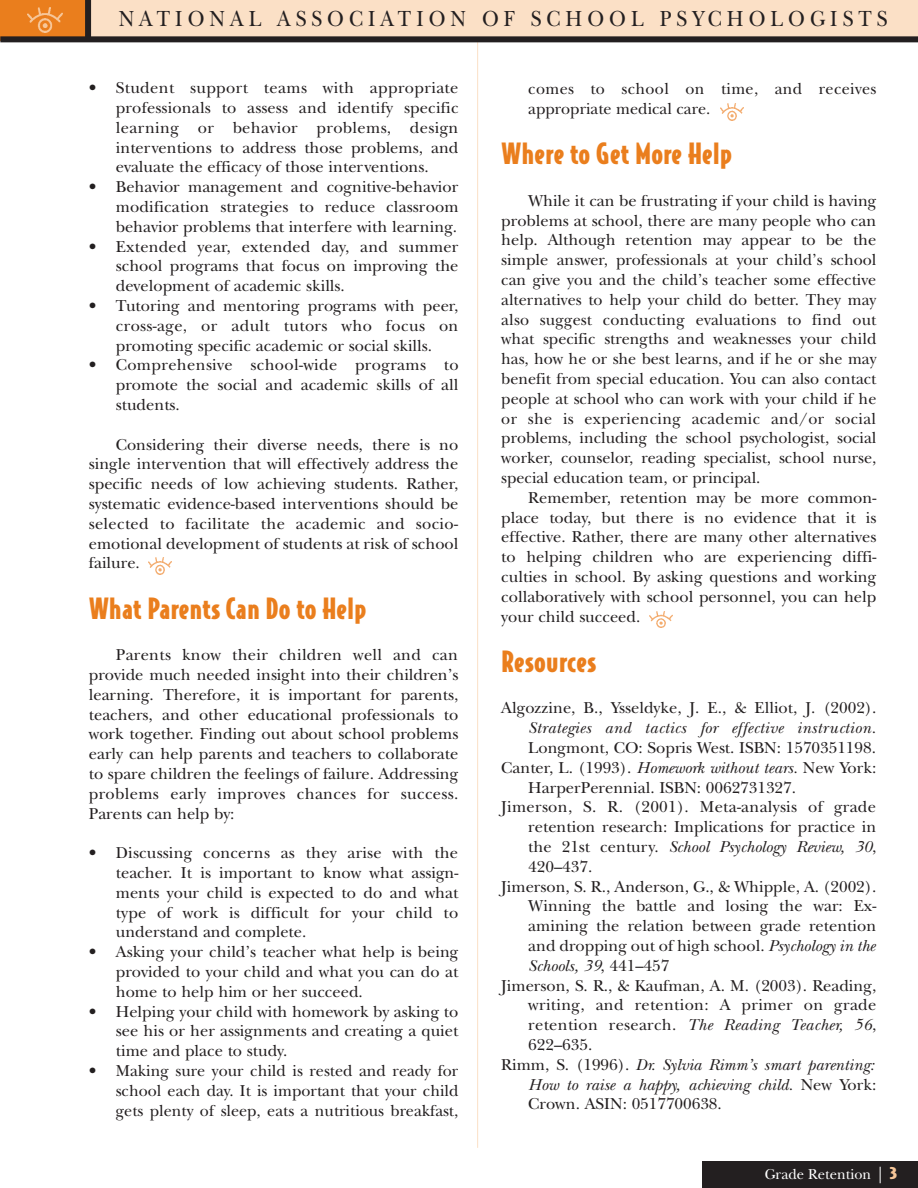
<style>
.page{position:relative;width:918px;height:1188px;background:#fff}
.page>*{position:absolute;margin:0;border:0;box-sizing:border-box;transform-origin:0 0}
.t1{font:900 27px "OPTI Jake";color:#ea7e1d}
.t2{font:22.8px "New Baskerville";letter-spacing:.245em;color:#231f20;scale:.9 1}
.t3{font:16.5px/19.8px "New Baskerville";color:#231f20;text-align:justify}
.t4{font:italic 16.5px "New Baskerville";color:#231f20}
.t5{font:16.5px/19.8px "New Baskerville";letter-spacing:.02em;color:#231f20}
.t6{font:italic 16.5px "New Baskerville";letter-spacing:.02em;color:#231f20}
.t7{font:15px "New Baskerville";color:#fff}
.s1{font-style:italic}
.s2{font-style:normal}
.s3{font-family:"OPTI Jake";font-weight:900;color:#f7c698}
</style>
<div class="page">
<hr style="left:477px;top:41px;width:1px;height:1107px;background:#fbe0c6">
<img style="left:149px;top:558px;width:23px;height:16px">
<img style="left:721px;top:104px;width:23px;height:16px">
<div style="left:702px;top:1161px;width:216px;height:27px;background:#231f20"></div>
<svg style="left:880px;top:1167px;width:1px;height:16px"></svg>
<div style="left:88px;top:0;width:830px;height:41px;background:#fbe0c6"></div>
<div style="left:0;top:0;width:88px;height:41px;background:#ea7e1d"></div>
<img style="left:27px;top:8px;width:35px;height:24px">
<div style="left:85px;top:0;width:6px;height:41px;background:#231f20"></div>
<div style="left:0;top:36px;width:918px;height:6px;background:#231f20"></div>
<img style="left:650px;top:611px;width:23px;height:16px">
<h2 class="t2" style="left:119px;top:5px;width:856px">NATIONAL ASSOCIATION OF SCHOOL PSYCHOLOGISTS</h2>
<p class="t3" style="left:116px;top:78px;width:344px;text-indent:-27px">• Student support teams with appropriate professionals to assess and identify specific learning or behavior problems, design interventions to address those problems, and evaluate the efficacy of those interventions.</p>
<p class="t3" style="left:116px;top:177px;width:344px;text-indent:-27px">• Behavior management and cognitive-behavior modification strategies to reduce classroom behavior problems that interfere with learning.</p>
<p class="t3" style="left:116px;top:236px;width:344px;text-indent:-27px">• Extended year, extended day, and summer school programs that focus on improving the development of academic skills.</p>
<p class="t3" style="left:116px;top:295px;width:344px;text-indent:-27px">• Tutoring and mentoring programs with peer, cross-age, or adult tutors who focus on promoting specific academic or social skills.</p>
<p class="t3" style="left:116px;top:355px;width:344px;text-indent:-27px">• Comprehensive school-wide programs to promote the social and academic skills of all students.</p>
<p class="t3" style="left:89px;top:434px;width:371px;text-indent:27px">Considering their diverse needs, there is no single intervention that will effectively address the specific needs of low achieving students. Rather, systematic evidence-based interventions should be selected to facilitate the academic and socio&shy;emotional development of students at risk of school failure.</p>
<h1 class="t1" style="left:89px;top:594px;width:279px">What Parents Can Do to Help</h1>
<p class="t3" style="left:89px;top:645px;width:371px;text-indent:27px">Parents know their children well and can provide much needed insight into their children’s learning. Therefore, it is important for parents, teachers, and other educational professionals to work together. Finding out about school problems early can help parents and teachers to collaborate to spare children the feelings of failure. Addressing problems early improves chances for success.<br>Parents can help by:</p>
<p class="t3" style="left:116px;top:843px;width:344px;text-indent:-27px">• Discussing concerns as they arise with the teacher. It is important to know what assign&shy;ments your child is expected to do and what type of work is difficult for your child to understand and complete.</p>
<p class="t3" style="left:116px;top:942px;width:344px;text-indent:-27px">• Asking your child’s teacher what help is being provided to your child and what you can do at home to help him or her succeed.</p>
<p class="t3" style="left:116px;top:1001px;width:344px;text-indent:-27px">• Helping your child with homework by asking to see his or her assignments and creating a quiet time and place to study.</p>
<p class="t3" style="left:116px;top:1060px;width:344px;text-indent:-27px">• Making sure your child is rested and ready for school each day. It is important that your child gets plenty of sleep, eats a nutritious breakfast,</p>
<p class="t5" style="left:528px;top:79px;width:350px">comes to school on time, and receives appropriate medical care.</p>
<h1 class="t1" style="left:501px;top:139px;width:232px">Where to Get More Help</h1>
<p class="t3" style="left:501px;top:190px;width:377px;text-indent:27px">While it can be frustrating if your child is having problems at school, there are many people who can help. Although retention may appear to be the simple answer, professionals at your child’s school can give you and the child’s teacher some effective alternatives to help your child do better. They may also suggest conducting evaluations to find out what specific strengths and weaknesses your child has, how he or she best learns, and if he or she may benefit from special education. You can also contact people at school who can work with your child if he or she is experiencing academic and/or social problems, including the school psychologist, social worker, counselor, reading specialist, school nurse, special education team, or principal.</p>
<p class="t3" style="left:501px;top:487px;width:377px;text-indent:27px">Remember, retention may be more common&shy;place today, but there is no evidence that it is effective. Rather, there are many other alternatives to helping children who are experiencing diffi&shy;culties in school. By asking questions and working collaboratively with school personnel, you can help your child succeed.</p>
<h1 class="t1" style="left:501px;top:647px;width:96px">Resources</h1>
<p class="t3" style="left:501px;top:698px;width:377px">Algozzine, B., Ysseldyke, J. E., &amp; Elliot, J. (2002).</p>
<p class="t6" style="left:528px;top:718px;width:349px">Strategies and tactics for effective instruction.</p>
<p class="t3" style="left:528px;top:737px;width:349px">Longmont, CO: Sopris West. ISBN: 1570351198.</p>
<p class="t3" style="left:501px;top:757px;width:377px">Canter, L. (1993). <span class="s1">Homework without tears.</span> New York:</p>
<p class="t3" style="left:528px;top:777px;width:269px">HarperPerennial. ISBN: 0062731327.</p>
<p class="t5" style="left:501px;top:797px;width:376px">Jimerson, S. R. (2001). Meta-analysis of grade</p>
<p class="t3" style="left:528px;top:817px;width:350px">retention research: Implications for practice in</p>
<p class="t4" style="left:528px;top:837px;width:349px"><span class="s2">the 21st century.</span> School Psychology Review, 30<span class="s2">,</span></p>
<p class="t3" style="left:528px;top:856px;width:66px">420–437.</p>
<p class="t3" style="left:501px;top:876px;width:377px">Jimerson, S. R., Anderson, G., &amp; Whipple, A. (2002).</p>
<p class="t3" style="left:528px;top:896px;width:350px">Winning the battle and losing the war: Ex-</p>
<p class="t3" style="left:528px;top:916px;width:350px">amining the relation between grade retention</p>
<p class="t3" style="left:528px;top:935px;width:348px">and dropping out of high school. <span class="s1">Psychology in the</span></p>
<p class="t4" style="left:528px;top:955px;width:143px">Schools, 39<span class="s2">, 441–457</span></p>
<p class="t3" style="left:501px;top:975px;width:377px">Jimerson, S. R., &amp; Kaufman, A. M. (2003). Reading,</p>
<p class="t3" style="left:528px;top:995px;width:350px">writing, and retention: A primer on grade</p>
<p class="t6" style="left:528px;top:1015px;width:349px"><span class="s2">retention research.</span> The Reading Teacher, 56<span class="s2">,</span></p>
<p class="t3" style="left:528px;top:1034px;width:66px">622–635.</p>
<p class="t4" style="left:501px;top:1054px;width:375px"><span class="s2">Rimm, S. (1996).</span> Dr. Sylvia Rimm’s smart parenting:</p>
<p class="t4" style="left:528px;top:1074px;width:350px">How to raise a happy, achieving child. <span class="s2">New York:</span></p>
<p class="t3" style="left:528px;top:1094px;width:195px">Crown. ASIN: 0517700638.</p>
<p class="t7" style="left:765px;top:1165px;width:135px">Grade Retention <span class="s3">3</span></p>
</div>
